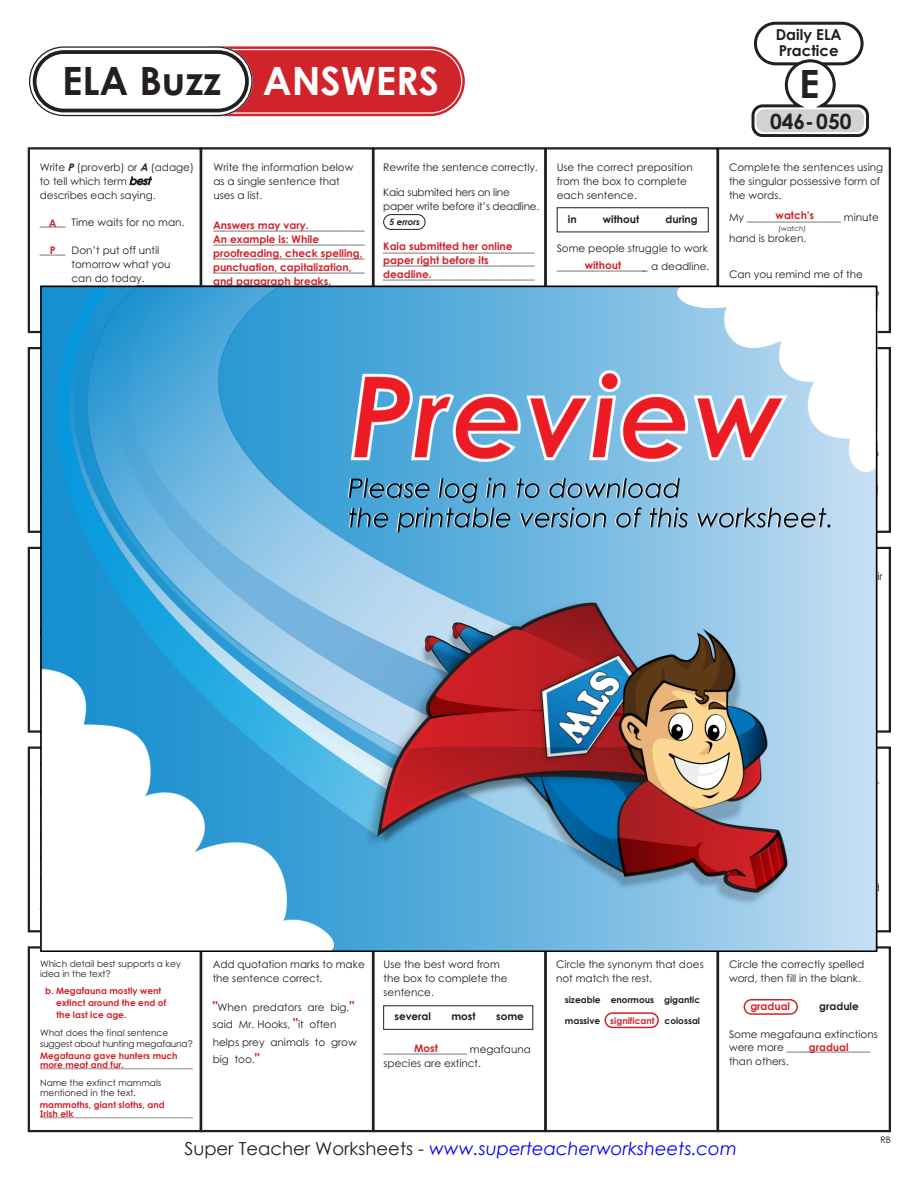
<style>
.page{position:relative;width:918px;height:1188px;background:#fff}
.page>*{position:absolute;margin:0;border:0;box-sizing:border-box;transform-origin:0 0}
.t1{font:700 39px "Century Gothic 2";color:#231f20}
.t2{font:700 39px "Century Gothic 2";color:#fff}
.t3{font:700 21px "Century Gothic 2";color:#231f20}
.t4{font:italic 18px "Century Gothic 2";color:#00f}
.t5{font:700 15px "Century Gothic 2";color:#231f20}
.t6{font:10.5px/14px "Century STW4";color:#231f20}
.t7{font:700 10.5px/14px "Century STW4";color:#d1232a}
.t8{font:10.5px/14px "Century STW4";letter-spacing:-.02em;color:#231f20}
.t9{font:700 10.5px "Century STW4";color:#231f20}
.t10{font:9px/10.5px "Century STW4";color:#231f20}
.t11{font:700 9px/9px "Century STW4";color:#d1232a}
.t12{font:9px/10.8px "Century STW4";letter-spacing:-.02em;color:#231f20}
.t13{font:700 9px "Century STW4";color:#231f20}
.t14{font:italic 700 8.7px "Century STW4";color:#231f20}
.t15{font:6.9px "Century STW4";color:#231f20}
.s1{font-weight:700;font-style:italic}
.s2{font-style:italic}
.s3{font-weight:700;font-size:13.5px;color:#d1232a}
.s4{color:#d1232a}
.s5{font-style:normal;color:#231f20}
</style>
<div class="page">
<hr style="left:40px;top:472px;width:33px;height:1px;background:#d1232a">
<div style="left:182px;top:50px;width:279px;height:62px;background:#d1232a;border-radius:31px"></div>
<div style="left:179px;top:46px;width:286px;height:70px;border:2px solid #d1232a;border-radius:34px"></div>
<div style="left:184px;top:51px;width:276px;height:60px;border:2px solid #d1232a;border-radius:29px"></div>
<div style="left:28px;top:46px;width:225px;height:70px;border:8px solid #fff;border-radius:31px"></div>
<div style="left:28px;top:147px;width:174px;height:186px;border:2px solid #231f20"></div>
<div style="left:372px;top:147px;width:174px;height:186px;border:2px solid #231f20"></div>
<div style="left:200px;top:147px;width:174px;height:186px;border:2px solid #231f20"></div>
<div style="left:545px;top:147px;width:174px;height:186px;border:2px solid #231f20"></div>
<div style="left:717px;top:147px;width:174px;height:186px;border:2px solid #231f20"></div>
<div style="left:28px;top:946px;width:174px;height:186px;border:2px solid #231f20"></div>
<div style="left:372px;top:946px;width:174px;height:186px;border:2px solid #231f20"></div>
<div style="left:200px;top:946px;width:174px;height:186px;border:2px solid #231f20"></div>
<div style="left:545px;top:946px;width:174px;height:186px;border:2px solid #231f20"></div>
<div style="left:717px;top:946px;width:174px;height:186px;border:2px solid #231f20"></div>
<div style="left:33px;top:50px;width:216px;height:62px;background:#fff;border-radius:31px"></div>
<div style="left:29px;top:46px;width:224px;height:70px;border:1px solid #231f20;border-radius:34px"></div>
<div style="left:33px;top:50px;width:216px;height:62px;border:4px solid #231f20;border-radius:29px"></div>
<div style="left:754px;top:22px;width:110px;height:43px;border:3px solid #231f20;border-radius:20px"></div>
<svg style="left:751px;top:58px;width:118px;height:79px"></svg>
<div style="left:756px;top:109px;width:108px;height:23px;background:#d1d2d4;border-radius:8px"></div>
<div style="left:605px;top:1012px;width:54px;height:16px;border:2px solid #d1232a;border-radius:7px"></div>
<div style="left:744px;top:999px;width:54px;height:16px;border:2px solid #d1232a;border-radius:7px"></div>
<div style="left:383px;top:214px;width:43px;height:16px;border:1px solid #231f20;border-radius:7px"></div>
<div style="left:40px;top:625px;width:42px;height:15px;border:1px solid #231f20;border-radius:7px"></div>
<div style="left:557px;top:207px;width:152px;height:25px;border:1px solid #231f20"></div>
<div style="left:383px;top:1005px;width:150px;height:25px;border:1px solid #231f20"></div>
<img style="left:41px;top:285px;width:837px;height:666px">
<p class="t1" style="left:62px;top:52px;width:161px">ELA Buzz</p>
<p class="t2" style="left:263px;top:52px;width:178px">ANSWERS</p>
<p class="t6" style="left:40px;top:160px;width:156px">Write <span class="s1">P</span> (proverb) or <span class="s1">A</span> (adage) to tell which term <span class="s2">best </span>describes each saying.</p>
<p class="t6" style="left:40px;top:215px;width:146px">_____ Time waits for no man.</p>
<p class="t6" style="left:72px;top:243px;width:101px;text-indent:-32px">_____ Don’t put off until tomorrow what you can do today.</p>
<p class="t7" style="left:49px;top:215px;width:9px">A</p>
<p class="t7" style="left:50px;top:243px;width:7px">P</p>
<p class="t6" style="left:213px;top:160px;width:141px">Write the information below as a single sentence that uses a list.</p>
<p class="t6" style="left:213px;top:219px;width:153px">_____________________________</p>
<p class="t6" style="left:213px;top:233px;width:153px">_____________________________</p>
<p class="t6" style="left:213px;top:247px;width:153px">_____________________________</p>
<p class="t6" style="left:213px;top:261px;width:153px">_____________________________</p>
<p class="t7" style="left:213px;top:218px;width:151px">Answers may vary.<br>An example is: While proofreading, check spelling, punctuation, capitalization, and paragraph breaks.</p>
<p class="t6" style="left:383px;top:160px;width:156px">Rewrite the sentence correctly.</p>
<p class="t8" style="left:383px;top:185px;width:158px">Kaia submited hers on line paper write before it’s deadline.</p>
<p class="t14" style="left:389px;top:215px;width:32px">5 errors</p>
<p class="t7" style="left:383px;top:239px;width:131px">Kaia submitted her online paper right before its deadline.</p>
<p class="t6" style="left:383px;top:241px;width:153px">_____________________________</p>
<p class="t6" style="left:383px;top:255px;width:153px">_____________________________</p>
<p class="t6" style="left:383px;top:268px;width:153px">_____________________________</p>
<p class="t5" style="left:776px;top:24px;width:67px">Daily ELA</p>
<p class="t5" style="left:779px;top:39px;width:61px">Practice</p>
<p class="t1" style="left:799px;top:54px;width:22px">E</p>
<p class="t3" style="left:770px;top:105px;width:83px">046-050</p>
<p class="t6" style="left:557px;top:160px;width:137px">Use the correct preposition from the box to complete each sentence.</p>
<p class="t9" style="left:568px;top:211px;width:10px">in</p>
<p class="t9" style="left:603px;top:211px;width:38px">without</p>
<p class="t9" style="left:666px;top:211px;width:34px">during</p>
<p class="t6" style="left:729px;top:207px;width:151px;line-height:20.9px">My __________________ minute hand is broken.</p>
<p class="t6" style="left:729px;top:267px;width:135px">Can you remind me of the</p>
<p class="t6" style="left:729px;top:160px;width:156px">Complete the sentences using the singular possessive form of the words.</p>
<p class="t15" style="left:778px;top:224px;width:30px">(watch)</p>
<p class="t7" style="left:776px;top:208px;width:40px">watch's</p>
<p class="t6" style="left:557px;top:239px;width:154px;line-height:18px">Some people struggle to work __________________ a deadline.</p>
<p class="t7" style="left:585px;top:257px;width:38px">without</p>
<p class="t10" style="left:40px;top:958px;width:142px">Which detail best supports a key idea in the text?</p>
<p class="t11" style="left:45px;top:986px;width:118px">b. Megafauna mostly went</p>
<p class="t11" style="left:56px;top:996px;width:112px;line-height:12px">extinct around the end of the last ice age.</p>
<p class="t12" style="left:40px;top:1027px;width:154px">What does the final sentence suggest about hunting megafauna?</p>
<p class="t10" style="left:40px;top:1059px;width:154px">__________________________________</p>
<p class="t10" style="left:40px;top:1077px;width:123px">Name the extinct mammals mentioned in the text.</p>
<p class="t10" style="left:40px;top:1109px;width:154px">__________________________________</p>
<p class="t11" style="left:40px;top:1051px;width:139px">Megafauna gave hunters much more meat and fur.</p>
<p class="t11" style="left:40px;top:1100px;width:127px">mammoths, giant sloths, and<br>Irish elk</p>
<p class="t6" style="left:213px;top:957px;width:154px">Add quotation marks to make the sentence correct.</p>
<p class="t6" style="left:213px;top:998px;width:146px;line-height:17.4px"><span class="s3">"</span>When predators are big,<span class="s3">" </span>said Mr. Hooks, <span class="s3">"</span>it often helps prey animals to grow big too.<span class="s3">"</span></p>
<p class="t6" style="left:384px;top:957px;width:126px">Use the best word from the box to complete the sentence.</p>
<p class="t9" style="left:394px;top:1008px;width:38px">several</p>
<p class="t9" style="left:451px;top:1008px;width:26px">most</p>
<p class="t9" style="left:496px;top:1008px;width:29px">some</p>
<p class="t6" style="left:384px;top:1042px;width:149px">________________ megafauna species are extinct.</p>
<p class="t6" style="left:556px;top:957px;width:149px">Circle the synonym that does not match the rest.</p>
<p class="t13" style="left:565px;top:993px;width:137px">sizeable enormous gigantic</p>
<p class="t13" style="left:565px;top:1014px;width:137px">massive <span class="s4">significant</span> colossal</p>
<p class="t6" style="left:729px;top:957px;width:137px">Circle the correctly spelled word, then fill in the blank.</p>
<p class="t7" style="left:750px;top:998px;width:41px">gradual</p>
<p class="t9" style="left:819px;top:998px;width:41px">gradule</p>
<p class="t6" style="left:729px;top:1027px;width:150px">Some megafauna extinctions were more ________________ than others.</p>
<p class="t7" style="left:414px;top:1041px;width:25px">Most</p>
<p class="t7" style="left:809px;top:1040px;width:41px">gradual</p>
<p class="t4" style="left:184px;top:1136px;width:554px"><span class="s5">Super Teacher Worksheets -</span> www.superteacherworksheets.com</p>
<p class="t10" style="left:880px;top:1134px;width:12px">RB</p>
</div>
